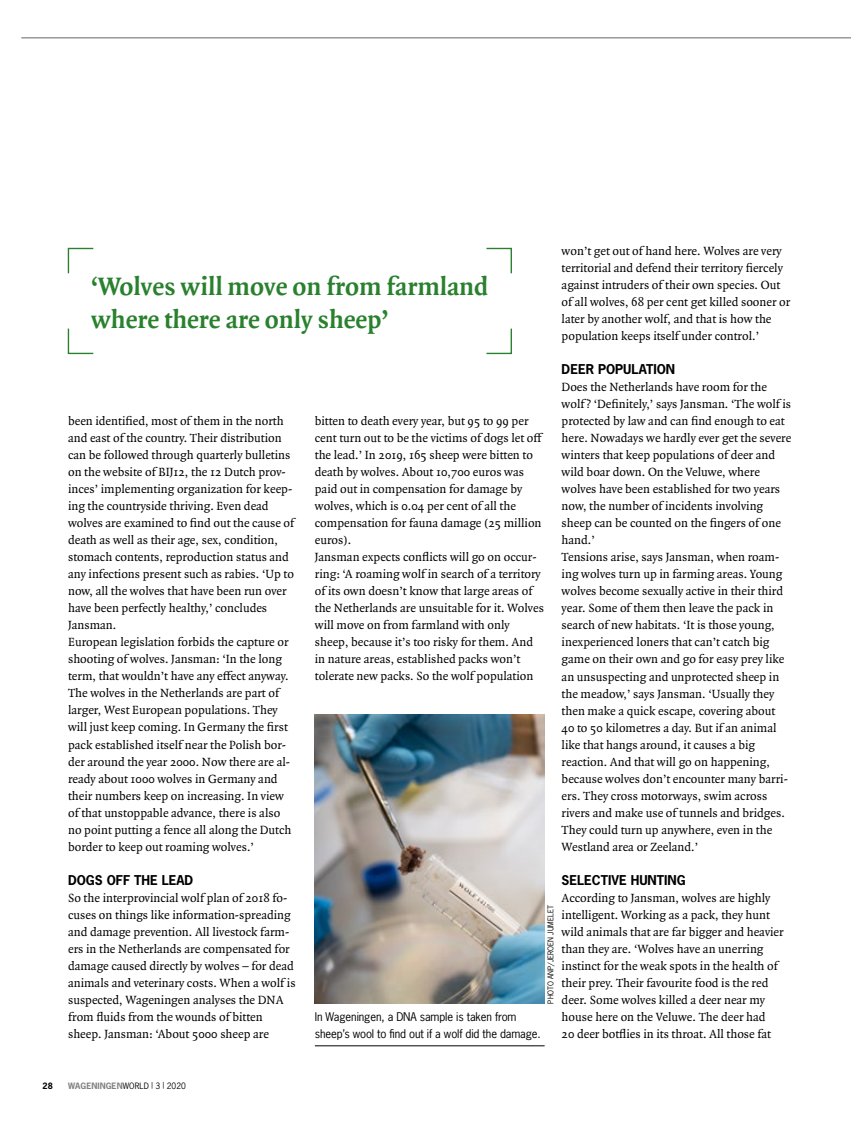
<style>
.page{position:relative;width:851px;height:1127px;background:#fff}
.page>*{position:absolute;margin:0;border:0;box-sizing:border-box;transform-origin:0 0}
.t1{font:700 27px/33px "Quadraat OT";color:#29812e}
.t2{font:12.75px/17px "Quadraat OT";color:#000}
.t3{font:700 12.75px "News Gothic Std";color:#000}
.t4{font:11.25px/17px "News Gothic Std";letter-spacing:-.01em;color:#000}
.t5{font:700 8.25px "News Gothic Std";letter-spacing:.01em;color:#818181}
.t6{font:700 8.25px "News Gothic Std";color:#000}
.t7{font:7.5px "News Gothic Std";color:#000}
.s1{font-weight:400;color:#000}
</style>
<div class="page">
<img style="left:315px;top:714px;width:229px;height:289px">
<svg style="left:67px;top:247px;width:27px;height:27px"></svg>
<svg style="left:67px;top:328px;width:27px;height:27px"></svg>
<svg style="left:486px;top:247px;width:26px;height:27px"></svg>
<svg style="left:486px;top:328px;width:26px;height:27px"></svg>
<hr style="left:315px;top:1045px;width:229px;height:1px;background:#000">
<svg style="left:21px;top:37px;width:829px;height:2px;background:#b2b2b2"></svg>
<p class="t2" style="left:561px;top:243px;width:230px">won’t get out of hand here. Wolves are very territorial and defend their territory fiercely against intruders of their own species. Out of all wolves, 68 per cent get killed sooner or later by another wolf, and that is how the population keeps itself under control.’</p>
<p class="t3" style="left:561px;top:361px;width:115px">DEER POPULATION</p>
<p class="t2" style="left:561px;top:379px;width:231px">Does the Netherlands have room for the wolf ? ‘Definitely,’ says Jansman. ‘The wolf is protected by law and can find enough to eat here. Nowadays we hardly ever get the severe winters that keep populations of deer and wild boar down. On the Veluwe, where wolves have been established for two years now, the number of incidents involving sheep can be counted on the fingers of one hand.’<br>Tensions arise, says Jansman, when roam&shy;ing wolves turn up in farming areas. Young wolves become sexually active in their third year. Some of them then leave the pack in search of new habitats. ‘It is those young, inexperienced loners that can’t catch big game on their own and go for easy prey like an unsuspecting and unprotected sheep in the meadow,’ says Jansman. ‘Usually they then make a quick escape, covering about<br>40 to 50 kilometres a day. But if an animal like that hangs around, it causes a big reaction. And that will go on happening, because wolves don’t encounter many barri&shy;ers. They cross motorways, swim across rivers and make use of tunnels and bridges.<br>They could turn up anywhere, even in the Westland area or Zeeland.’</p>
<p class="t3" style="left:561px;top:871px;width:126px">SELECTIVE HUNTING</p>
<p class="t2" style="left:561px;top:889px;width:223px">According to Jansman, wolves are highly intelligent. Working as a pack, they hunt wild animals that are far bigger and heavier than they are. ‘Wolves have an unerring instinct for the weak spots in the health of their prey. Their favourite food is the red deer. Some wolves killed a deer near my house here on the Veluwe. The deer had<br>20 deer botflies in its throat. All those fat</p>
<h1 class="t1" style="left:91px;top:270px;width:399px">‘Wolves will move on from farmland where there are only sheep’</h1>
<p class="t2" style="left:68px;top:413px;width:228px">been identified, most of them in the north and east of the country. Their distribution can be followed through quarterly bulletins on the website of BIJ12, the 12 Dutch prov&shy;inces’ implementing organization for keep&shy;ing the countryside thriving. Even dead wolves are examined to find out the cause of death as well as their age, sex, condition, stomach contents, reproduction status and any infections present such as rabies. ‘Up to now, all the wolves that have been run over have been perfectly healthy,’ concludes Jansman.<br>European legislation forbids the capture or shooting of wolves. Jansman: ‘In the long term, that wouldn’t have any effect anyway.<br>The wolves in the Netherlands are part of larger, West European populations. They will just keep coming. In Germany the first pack established itself near the Polish bor&shy;der around the year 2000. Now there are al&shy;ready about 1000 wolves in Germany and their numbers keep on increasing. In view of that unstoppable advance, there is also no point putting a fence all along the Dutch border to keep out roaming wolves.’</p>
<p class="t3" style="left:68px;top:871px;width:127px">DOGS OFF THE LEAD</p>
<p class="t2" style="left:68px;top:889px;width:229px">So the interprovincial wolf plan of 2018 fo&shy;cuses on things like information-spreading and damage prevention. All livestock farm&shy;ers in the Netherlands are compensated for damage caused directly by wolves – for dead animals and veterinary costs. When a wolf is suspected, Wageningen analyses the DNA from fluids from the wounds of bitten sheep. Jansman: ‘About 5000 sheep are</p>
<p class="t2" style="left:315px;top:413px;width:230px">bitten to death every year, but 95 to 99 per cent turn out to be the victims of dogs let off the lead.’ In 2019, 165 sheep were bitten to death by wolves. About 10,700 euros was paid out in compensation for damage by wolves, which is 0.04 per cent of all the compensation for fauna damage (25 million euros).<br>Jansman expects conflicts will go on occur&shy;ring: ‘A roaming wolf in search of a territory of its own doesn’t know that large areas of the Netherlands are unsuitable for it. Wolves will move on from farmland with only sheep, because it’s too risky for them. And in nature areas, established packs won’t tolerate new packs. So the wolf population</p>
<p class="t7" style="left:545px;top:1003px;width:100px;rotate:-90deg">PHOTO ANP/JEROEN JUMELET</p>
<p class="t4" style="left:315px;top:1008px;width:227px">In Wageningen, a DNA sample is taken from sheep’s wool to find out if a wolf did the damage.</p>
<p class="t6" style="left:43px;top:1080px;width:12px">28</p>
<p class="t5" style="left:68px;top:1080px;width:119px">WAGENINGEN<span class="s1">WORLD</span> <sup>|</sup> <span class="s1">3</span> <sup>|</sup> <span class="s1">2020</span></p>
</div>
